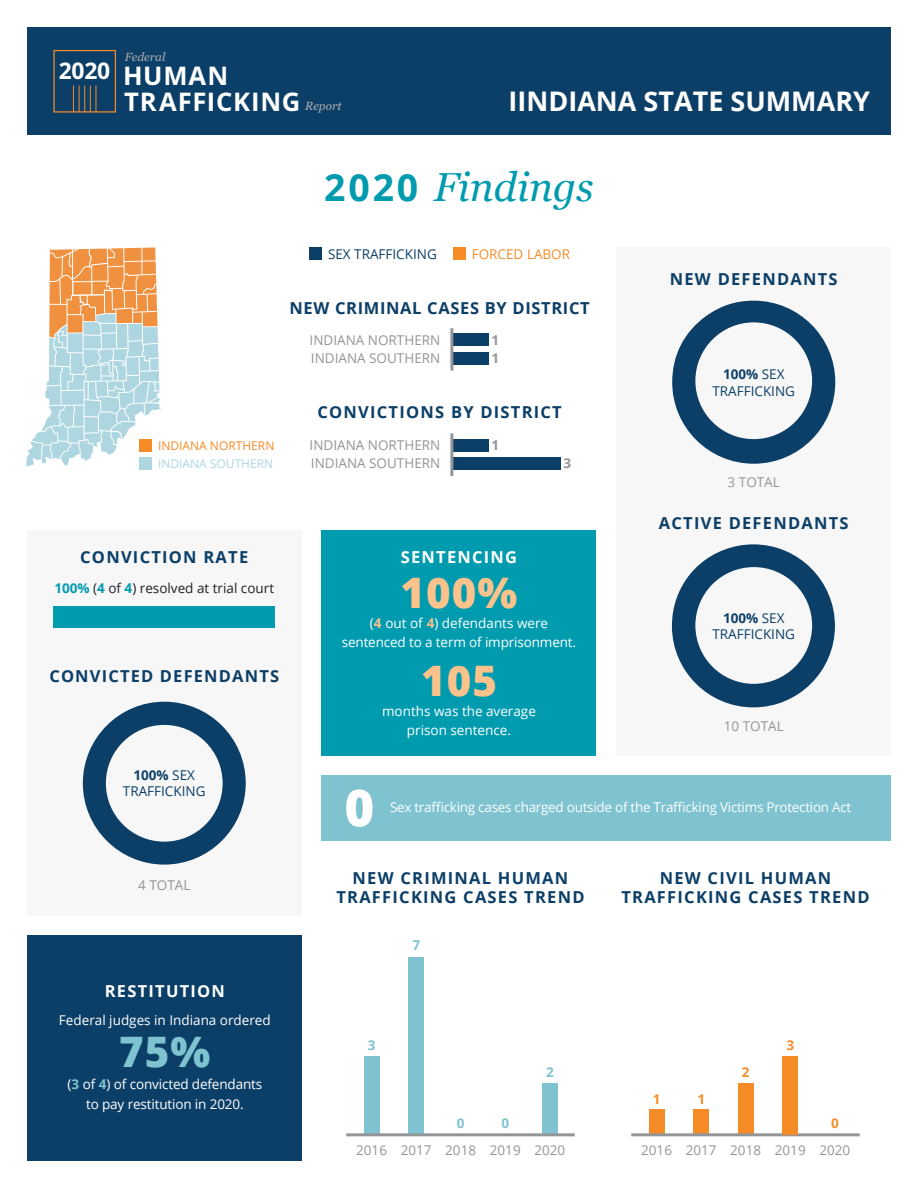
<style>
.page{position:relative;width:918px;height:1188px;background:#fff}
.page>*{position:absolute;margin:0;border:0;box-sizing:border-box;transform-origin:0 0}
.t1{font:800 51px "Open Sans";color:#fff}
.t2{font:800 42px "Open Sans";letter-spacing:.025em;color:#fcc28b}
.t3{font:800 42px "Open Sans";color:#7ec3cf}
.t4{font:italic 40.5px "Georgia";color:#009bae}
.H_-_Gotham_Bold_-_18{font:700 27px "Open Sans";color:#fff}
.t5{font:700 25.65px/25.3px "Open Sans";letter-spacing:.025em;color:#fff}
.t6{font:700 22.95px "Open Sans";color:#fff}
.t7{font:700 16.5px/19.8px "Open Sans";letter-spacing:.075em;color:#0c3f67;text-align:center}
.t8{font:700 16.5px "Open Sans";letter-spacing:.04em;color:#0c3f67}
.t9{font:700 16.5px "Open Sans";letter-spacing:.075em;color:#fff}
.t10{font:13.5px/19.5px "Open Sans";letter-spacing:-.01em;color:#fff;text-align:center}
.t11{font:13.5px "Open Sans";color:#939598}
.t12{font:13.5px/16.2px "Open Sans";color:#0c3f67;text-align:center}
.t13{font:13.5px "Open Sans";color:#231f20}
.t14{font:13.5px "Open Sans";color:#f68c27}
.t15{font:700 13.5px "Open Sans";color:#f68c27}
.t16{font:700 13.5px "Open Sans";color:#7ec3cf}
.t17{font:700 13.5px "Open Sans";color:#939598}
.t18{font:12px "Open Sans";color:#aed6e0}
.t19{font:12px "Open Sans";color:#f68c27}
.t20{font:italic 11.85px "Georgia";color:#adaeb2}
.s1{font-family:"Open Sans";font-weight:700;font-style:normal;font-size:37.5px}
.s2{font-weight:700}
.s3{font-weight:700;color:#009bae}
.s4{font-weight:700;color:#7ec3cf}
.s5{font-weight:700;color:#fcc28b}
</style>
<div class="page">
<div style="left:649px;top:1109px;width:15px;height:26px;background:#f68c27"></div>
<div style="left:694px;top:1109px;width:15px;height:26px;background:#f68c27"></div>
<svg style="left:26px;top:248px;width:135px;height:219px"></svg>
<div style="left:738px;top:1084px;width:16px;height:51px;background:#f68c27"></div>
<div style="left:27px;top:530px;width:275px;height:386px;background:#f7f7f8"></div>
<div style="left:83px;top:702px;width:163px;height:163px;background:#0c3f67;border-radius:50%"></div>
<div style="left:616px;top:248px;width:275px;height:508px;background:#f7f7f8"></div>
<svg style="left:672px;top:544px;width:163px;height:163px"></svg>
<div style="left:54px;top:607px;width:221px;height:21px;background:#009bae"></div>
<div style="left:106px;top:725px;width:117px;height:117px;background:#f7f7f8;border-radius:50%"></div>
<svg style="left:672px;top:301px;width:163px;height:163px"></svg>
<div style="left:27px;top:27px;width:864px;height:108px;background:#0c3f67"></div>
<div style="left:53px;top:50px;width:63px;height:63px;background:#0c3f67;border:1px solid #f68c27"></div>
<svg style="left:73px;top:86px;width:24px;height:26px"></svg>
<hr style="left:633px;top:1133px;width:225px;height:3px;background:#939598">
<div style="left:28px;top:935px;width:274px;height:226px;background:#0c3f67"></div>
<div style="left:322px;top:530px;width:274px;height:226px;background:#009bae"></div>
<div style="left:695px;top:322px;width:117px;height:117px;background:#f7f7f8;border-radius:50%"></div>
<div style="left:695px;top:567px;width:117px;height:117px;background:#f7f7f8;border-radius:50%"></div>
<div style="left:409px;top:957px;width:15px;height:178px;background:#7ec3cf"></div>
<div style="left:542px;top:1084px;width:16px;height:51px;background:#7ec3cf"></div>
<div style="left:364px;top:1057px;width:15px;height:78px;background:#7ec3cf"></div>
<hr style="left:348px;top:1133px;width:225px;height:3px;background:#939598">
<div style="left:322px;top:775px;width:569px;height:66px;background:#7ec3cf"></div>
<div style="left:309px;top:247px;width:13px;height:13px;background:#0c3f67"></div>
<div style="left:453px;top:247px;width:13px;height:13px;background:#f68c27"></div>
<div style="left:452px;top:352px;width:37px;height:12px;background:#0c3f67"></div>
<div style="left:453px;top:334px;width:36px;height:12px;background:#0c3f67"></div>
<hr style="left:450px;top:328px;width:3px;height:43px;background:#939598">
<div style="left:452px;top:457px;width:109px;height:13px;background:#0c3f67"></div>
<div style="left:452px;top:439px;width:37px;height:12px;background:#0c3f67"></div>
<hr style="left:450px;top:433px;width:3px;height:43px;background:#939598">
<div style="left:139px;top:458px;width:13px;height:12px;background:#aed6e0"></div>
<div style="left:139px;top:439px;width:13px;height:13px;background:#f68c27"></div>
<div style="left:783px;top:1057px;width:15px;height:78px;background:#f68c27"></div>
<p class="t6" style="left:59px;top:55px;width:53px">2020</p>
<p class="t20" style="left:125px;top:48px;width:42px">Federal</p>
<p class="t5" style="left:123px;top:63px;width:179px">HUMAN<br>TRAFFICKING</p>
<p class="t20" style="left:305px;top:97px;width:38px">Report</p>
<p class="H_-_Gotham_Bold_-_18" style="left:509px;top:82px;width:363px">IINDIANA STATE SUMMARY</p>
<p class="t19" style="left:158px;top:437px;width:118px">INDIANA NORTHERN</p>
<p class="t18" style="left:158px;top:456px;width:117px">INDIANA SOUTHERN</p>
<p class="t4" style="left:324px;top:158px;width:271px"><span class="s1">2020</span> Findings</p>
<p class="t12" style="left:328px;top:246px;width:110px">SEX TRAFFICKING</p>
<p class="t14" style="left:472px;top:245px;width:100px">FORCED LABOR</p>
<p class="t8" style="left:289px;top:296px;width:302px">NEW CRIMINAL CASES BY DISTRICT</p>
<p class="t11" style="left:310px;top:330px;width:132px">INDIANA NORTHERN</p>
<p class="t11" style="left:311px;top:349px;width:131px">INDIANA SOUTHERN</p>
<p class="t17" style="left:492px;top:331px;width:9px">1</p>
<p class="t17" style="left:492px;top:349px;width:9px">1</p>
<p class="t7" style="left:317px;top:402px;width:246px">CONVICTIONS BY DISTRICT</p>
<p class="t11" style="left:310px;top:436px;width:132px">INDIANA NORTHERN</p>
<p class="t11" style="left:311px;top:454px;width:131px">INDIANA SOUTHERN</p>
<p class="t17" style="left:492px;top:436px;width:9px">1</p>
<p class="t17" style="left:564px;top:454px;width:9px">3</p>
<p class="t7" style="left:670px;top:269px;width:169px">NEW DEFENDANTS</p>
<p class="t12" style="left:712px;top:366px;width:84px"><span class="s2">100%</span> SEX<br>TRAFFICKING</p>
<p class="t11" style="left:728px;top:473px;width:54px">3 TOTAL</p>
<p class="t7" style="left:659px;top:512px;width:191px">ACTIVE DEFENDANTS</p>
<p class="t7" style="left:80px;top:547px;width:170px">CONVICTION RATE</p>
<p class="t13" style="left:54px;top:579px;width:221px"><span class="s3">100%</span> (<span class="s3">4</span> of <span class="s3">4</span>) resolved at trial court</p>
<p class="t7" style="left:49px;top:666px;width:231px">CONVICTED DEFENDANTS</p>
<p class="t12" style="left:123px;top:767px;width:84px"><span class="s2">100%</span> SEX<br>TRAFFICKING</p>
<p class="t11" style="left:138px;top:875px;width:54px">4 TOTAL</p>
<p class="t9" style="left:105px;top:979px;width:122px">RESTITUTION</p>
<p class="t10" style="left:59px;top:1010px;width:213px">Federal judges in Indiana ordered</p>
<p class="t3" style="left:119px;top:1019px;width:93px">75%</p>
<p class="t10" style="left:68px;top:1074px;width:196px">(<span class="s4">3</span> of <span class="s4">4</span>) of convicted defendants to pay restitution in 2020.</p>
<p class="t9" style="left:401px;top:546px;width:118px">SENTENCING</p>
<p class="t2" style="left:401px;top:561px;width:118px">100%</p>
<p class="t10" style="left:342px;top:632px;width:236px">sentenced to a term of imprisonment.</p>
<p class="t2" style="left:421px;top:649px;width:77px">105</p>
<p class="t10" style="left:382px;top:701px;width:155px">months was the average prison sentence.</p>
<p class="t10" style="left:370px;top:613px;width:180px">(<span class="s5">4</span> out of <span class="s5">4</span>) defendants were</p>
<p class="t12" style="left:712px;top:609px;width:84px"><span class="s2">100%</span> SEX<br>TRAFFICKING</p>
<p class="t11" style="left:724px;top:717px;width:61px">10 TOTAL</p>
<p class="t1" style="left:344px;top:769px;width:31px">0</p>
<p class="t10" style="left:390px;top:797px;width:463px">Sex trafficking cases charged outside of the Trafficking Victims Protection Act</p>
<p class="t7" style="left:336px;top:867px;width:250px">NEW CRIMINAL HUMAN<br>TRAFFICKING CASES TREND</p>
<p class="t7" style="left:621px;top:867px;width:250px">NEW CIVIL HUMAN<br>TRAFFICKING CASES TREND</p>
<p class="t16" style="left:412px;top:935px;width:9px">7</p>
<p class="t16" style="left:368px;top:1036px;width:9px">3</p>
<p class="t15" style="left:786px;top:1036px;width:9px">3</p>
<p class="t16" style="left:546px;top:1063px;width:9px">2</p>
<p class="t15" style="left:742px;top:1063px;width:9px">2</p>
<p class="t15" style="left:653px;top:1089px;width:9px">1</p>
<p class="t15" style="left:697px;top:1089px;width:9px">1</p>
<p class="t16" style="left:457px;top:1114px;width:9px">0</p>
<p class="t16" style="left:501px;top:1114px;width:9px">0</p>
<p class="t15" style="left:831px;top:1114px;width:9px">0</p>
<p class="t11" style="left:356px;top:1140px;width:32px">2016</p>
<p class="t11" style="left:401px;top:1140px;width:32px">2017</p>
<p class="t11" style="left:445px;top:1140px;width:32px">2018</p>
<p class="t11" style="left:490px;top:1140px;width:32px">2019</p>
<p class="t11" style="left:534px;top:1140px;width:32px">2020</p>
<p class="t11" style="left:641px;top:1140px;width:32px">2016</p>
<p class="t11" style="left:686px;top:1140px;width:32px">2017</p>
<p class="t11" style="left:730px;top:1140px;width:32px">2018</p>
<p class="t11" style="left:775px;top:1140px;width:32px">2019</p>
<p class="t11" style="left:819px;top:1140px;width:32px">2020</p>
</div>
